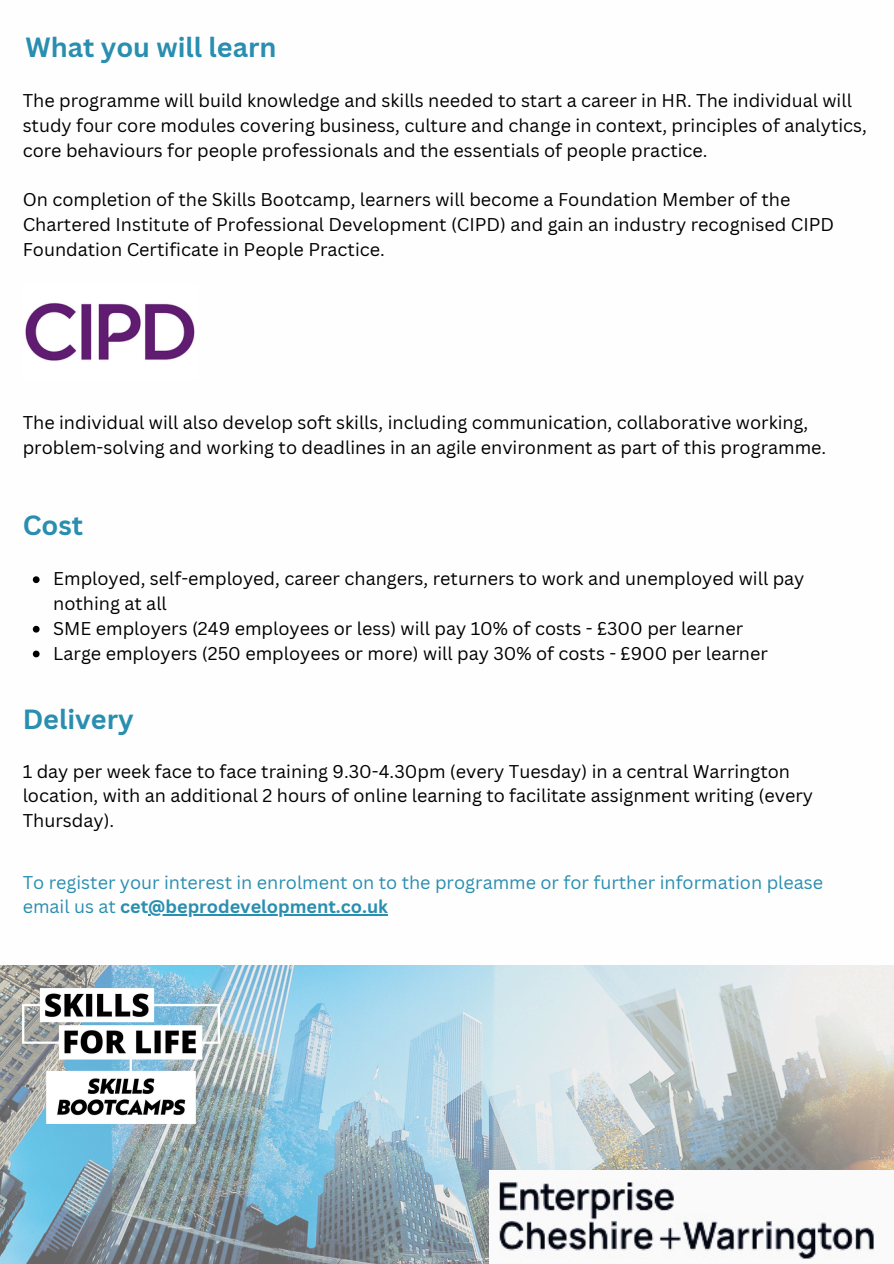
<style>
.page{position:relative;width:894px;height:1264px;background:#fff}
.page>*{position:absolute;margin:0;border:0;box-sizing:border-box;transform-origin:0 0}
.t1{font:700 27px "Canva Sans";color:#298eaf}
.t2{font:18px/24.8px "Canva Sans";color:#000}
.t3{font:18px/24.8px "Canva Sans";color:#298eaf}
.s1{font-weight:700}
</style>
<div class="page">
<img style="left:0;top:965px;width:893px;height:298px">
<img style="left:25px;top:302px;width:170px;height:59px">
<img style="left:489px;top:1170px;width:404px;height:93px">
<img style="left:23px;top:988px;width:197px;height:135px">
<hr style="left:148px;top:914px;width:240px;height:1px;background:#298eaf">
<svg style="left:33px;top:576px;width:7px;height:7px"></svg>
<svg style="left:33px;top:626px;width:7px;height:6px"></svg>
<svg style="left:33px;top:650px;width:7px;height:7px"></svg>
<p class="t1" style="left:25px;top:28px;width:252px">What you will learn</p>
<h1 class="t2" style="left:23px;top:88px;width:845px">The programme will build knowledge and skills needed to start a career in HR. The individual will study four core modules covering business, culture and change in context, principles of analytics, core behaviours for people professionals and the essentials of people practice.</h1>
<p class="t2" style="left:23px;top:187px;width:812px">On completion of the Skills Bootcamp, learners will become a Foundation Member of the<br>Chartered Institute of Professional Development (CIPD) and gain an industry recognised CIPD<br>Foundation Certificate in People Practice.</p>
<p class="t2" style="left:23px;top:409px;width:804px">The individual will also develop soft skills, including communication, collaborative working, problem-solving and working to deadlines in an agile environment as part of this programme.</p>
<h1 class="t1" style="left:23px;top:506px;width:62px">Cost</h1>
<p class="t2" style="left:53px;top:566px;width:752px">Employed, self-employed, career changers, returners to work and unemployed will pay nothing at all</p>
<p class="t2" style="left:53px;top:615px;width:691px">SME employers (249 employees or less) will pay 10% of costs - £300 per learner</p>
<p class="t2" style="left:53px;top:640px;width:715px">Large employers (250 employees or more) will pay 30% of costs - £900 per learner</p>
<p class="t1" style="left:23px;top:700px;width:112px">Delivery</p>
<p class="t2" style="left:23px;top:758px;width:791px">1 day per week face to face training 9.30-4.30pm (every Tuesday) in a central Warrington location, with an additional 2 hours of online learning to facilitate assignment writing (every<br>Thursday).</p>
<p class="t3" style="left:23px;top:869px;width:801px">To register your interest in enrolment on to the programme or for further information please email us at <span class="s1">cet@beprodevelopment.co.uk</span></p>
</div>
